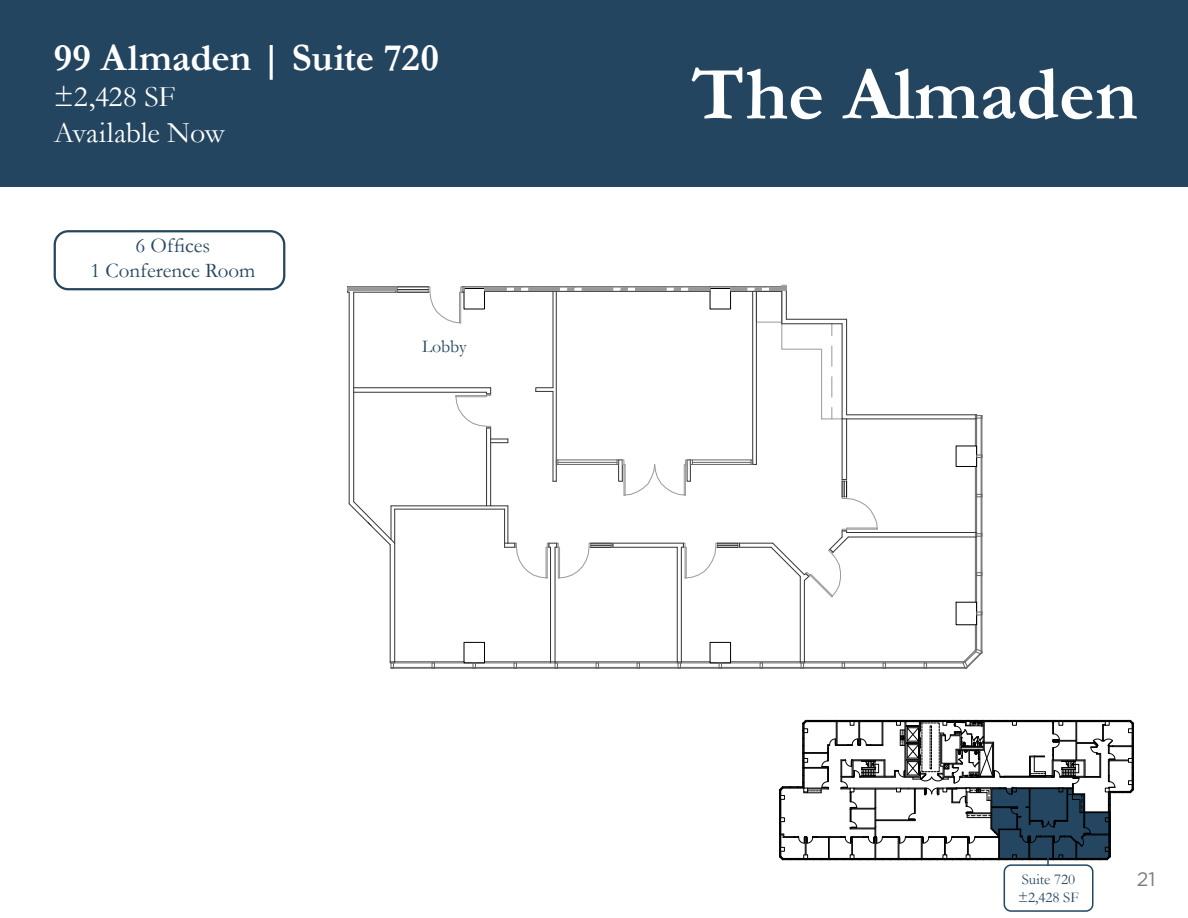
<style>
.page{position:relative;width:1188px;height:918px;background:#fff}
.page>*{position:absolute;margin:0;border:0;box-sizing:border-box;transform-origin:0 0}
.t1{font:700 77.25px "Garamond";color:#fff}
.t2{font:700 39px "Garamond";letter-spacing:-.005em;color:#fff}
.t3{font:30px/36px "Garamond";letter-spacing:-.01em;color:#fff}
.t4{font:21px/25.2px "Garamond";color:#244560;text-align:center}
.t5{font:19.5px "Gotham";color:#7a7e84}
.t6{font:18px "Garamond";letter-spacing:-.01em;color:#244560}
.t7{font:15px/18px "Garamond";color:#244660}
</style>
<div class="page">
<div style="left:0;top:0;width:1188px;height:187px;background:#244560"></div>
<div style="left:54px;top:230px;width:231px;height:60px;border:2px solid #244560;border-radius:14px"></div>
<hr style="left:391px;top:667px;width:575px;height:1px;background:#666">
<hr style="left:390px;top:663px;width:573px;height:1px;background:#666">
<hr style="left:731px;top:661px;width:233px;height:1px;background:#666">
<hr style="left:485px;top:661px;width:225px;height:1px;background:#666">
<hr style="left:390px;top:661px;width:74px;height:1px;background:#666">
<hr style="left:391px;top:668px;width:575px;height:1px;background:#666">
<div style="left:710px;top:288px;width:21px;height:21px;border:1px solid #000"></div>
<div style="left:464px;top:288px;width:21px;height:21px;border:1px solid #000"></div>
<div style="left:464px;top:642px;width:21px;height:21px;border:1px solid #000"></div>
<div style="left:710px;top:642px;width:21px;height:21px;border:1px solid #000"></div>
<hr style="left:982px;top:416px;width:1px;height:237px;background:#666">
<hr style="left:981px;top:416px;width:1px;height:236px;background:#666">
<hr style="left:976px;top:415px;width:1px;height:234px;background:#666">
<hr style="left:975px;top:415px;width:1px;height:31px;background:#666">
<hr style="left:975px;top:466px;width:1px;height:136px;background:#666">
<svg style="left:963px;top:625px;width:20px;height:44px"></svg>
<div style="left:956px;top:602px;width:21px;height:23px;border:1px solid #000"></div>
<svg style="left:976px;top:612px;width:5px;height:3px"></svg>
<div style="left:956px;top:446px;width:21px;height:21px;border:1px solid #000"></div>
<svg style="left:977px;top:572px;width:4px;height:4px"></svg>
<svg style="left:977px;top:533px;width:4px;height:3px"></svg>
<svg style="left:977px;top:494px;width:6px;height:3px"></svg>
<svg style="left:976px;top:455px;width:7px;height:3px"></svg>
<hr style="left:556px;top:291px;width:1px;height:190px;background:#333">
<hr style="left:553px;top:391px;width:1px;height:90px;background:#333">
<hr style="left:756px;top:291px;width:1px;height:173px;background:#333">
<hr style="left:752px;top:291px;width:1px;height:173px;background:#333">
<hr style="left:486px;top:428px;width:1px;height:78px;background:#333">
<hr style="left:490px;top:428px;width:1px;height:78px;background:#333">
<hr style="left:846px;top:419px;width:1px;height:61px;background:#333">
<hr style="left:353px;top:292px;width:1px;height:210px;background:#333">
<hr style="left:349px;top:292px;width:1px;height:212px;background:#333">
<hr style="left:842px;top:419px;width:1px;height:61px;background:#333">
<hr style="left:391px;top:506px;width:117px;height:1px;background:#333">
<hr style="left:394px;top:543px;width:1px;height:120px;background:#333">
<hr style="left:390px;top:545px;width:1px;height:118px;background:#333">
<hr style="left:395px;top:509px;width:110px;height:1px;background:#333">
<hr style="left:504px;top:509px;width:1px;height:38px;background:#333">
<hr style="left:677px;top:547px;width:1px;height:116px;background:#333">
<hr style="left:681px;top:547px;width:1px;height:116px;background:#333">
<hr style="left:804px;top:580px;width:1px;height:83px;background:#333">
<hr style="left:800px;top:576px;width:1px;height:87px;background:#333">
<hr style="left:555px;top:547px;width:1px;height:116px;background:#333">
<hr style="left:550px;top:547px;width:1px;height:116px;background:#333">
<hr style="left:613px;top:543px;width:70px;height:1px;background:#333">
<hr style="left:613px;top:547px;width:64px;height:1px;background:#333">
<hr style="left:508px;top:506px;width:1px;height:37px;background:#333">
<hr style="left:740px;top:543px;width:33px;height:1px;background:#333">
<hr style="left:740px;top:547px;width:31px;height:1px;background:#333">
<hr style="left:847px;top:532px;width:130px;height:1px;background:#333">
<hr style="left:848px;top:537px;width:129px;height:1px;background:#333">
<hr style="left:485px;top:291px;width:225px;height:1px;background:#333">
<hr style="left:464px;top:287px;width:246px;height:1px;background:#333">
<hr style="left:354px;top:392px;width:133px;height:1px;background:#333">
<hr style="left:354px;top:387px;width:137px;height:1px;background:#333">
<hr style="left:553px;top:291px;width:1px;height:97px;background:#333">
<svg style="left:491px;top:439px;width:18px;height:4px"></svg>
<svg style="left:535px;top:387px;width:18px;height:5px"></svg>
<hr style="left:734px;top:291px;width:31px;height:1px;background:#333">
<hr style="left:734px;top:287px;width:31px;height:1px;background:#333">
<svg style="left:455px;top:388px;width:36px;height:41px"></svg>
<svg style="left:505px;top:543px;width:109px;height:36px"></svg>
<svg style="left:681px;top:543px;width:59px;height:36px"></svg>
<hr style="left:398px;top:292px;width:30px;height:1px;background:#000">
<hr style="left:398px;top:289px;width:30px;height:1px;background:#000">
<hr style="left:398px;top:286px;width:30px;height:1px;background:#000">
<svg style="left:771px;top:479px;width:107px;height:119px"></svg>
<hr style="left:558px;top:460px;width:59px;height:1px;background:#666">
<hr style="left:558px;top:462px;width:59px;height:1px;background:#666">
<hr style="left:558px;top:464px;width:59px;height:1px;background:#666">
<svg style="left:617px;top:460px;width:76px;height:36px"></svg>
<svg style="left:751px;top:460px;width:5px;height:5px"></svg>
<hr style="left:692px;top:460px;width:59px;height:1px;background:#666">
<hr style="left:692px;top:462px;width:59px;height:1px;background:#666">
<hr style="left:692px;top:464px;width:59px;height:1px;background:#666">
<svg style="left:754px;top:285px;width:229px;height:135px"></svg>
<svg style="left:688px;top:287px;width:60px;height:5px"></svg>
<svg style="left:674px;top:287px;width:7px;height:4px"></svg>
<svg style="left:635px;top:287px;width:32px;height:4px"></svg>
<svg style="left:620px;top:287px;width:8px;height:4px"></svg>
<svg style="left:581px;top:287px;width:33px;height:4px"></svg>
<svg style="left:567px;top:287px;width:8px;height:4px"></svg>
<svg style="left:528px;top:287px;width:32px;height:4px"></svg>
<svg style="left:514px;top:287px;width:7px;height:4px"></svg>
<svg style="left:484px;top:287px;width:23px;height:4px"></svg>
<svg style="left:428px;top:286px;width:37px;height:38px"></svg>
<svg style="left:347px;top:287px;width:51px;height:6px"></svg>
<svg style="left:349px;top:501px;width:46px;height:44px"></svg>
<hr style="left:1047px;top:845px;width:2px;height:21px;background:#244660">
<svg style="left:779px;top:720px;width:355px;height:140px"></svg>
<div style="left:1004px;top:864px;width:89px;height:48px;border:2px solid #244660;border-radius:7px"></div>
<h2 class="t2" style="left:54px;top:32px;width:387px">99 Almaden | Suite 720</h2>
<h3 class="t3" style="left:54px;top:78px;width:172px">±2,428 SF<br>Available Now</h3>
<p class="t4" style="left:90px;top:232px;width:166px">6 Offices<br>1 Conference Room</p>
<p class="t6" style="left:422px;top:335px;width:46px">Lobby</p>
<h1 class="t1" style="left:692px;top:42px;width:448px">The Almaden</h1>
<p class="t7" style="left:1018px;top:870px;width:62px">Suite 720 ±2,428 SF</p>
<p class="t5" style="left:1137px;top:866px;width:20px">21</p>
</div>
